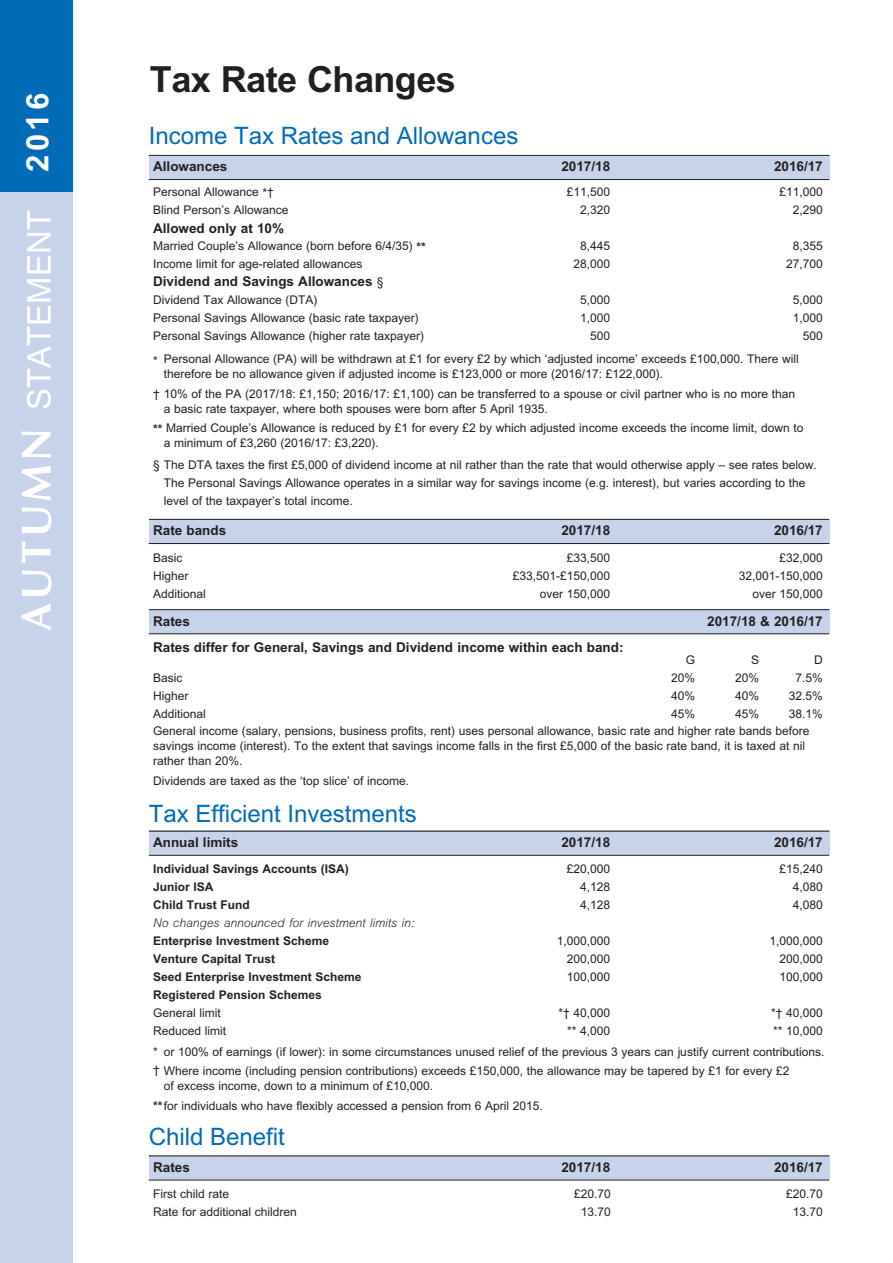
<style>
.page{position:relative;width:893px;height:1263px;background:#fff}
.page>*{position:absolute;margin:0;border:0;box-sizing:border-box;transform-origin:0 0}
.t1{font:700 36px "M Arial";letter-spacing:-.015em;color:#231f20}
.t2{font:32.85px "M Arial";letter-spacing:.005em;color:#fff}
.t3{font:700 31.05px "M Arial";color:#fff}
.t4{font:24px "M Arial";color:#006bb6}
.t5{font:700 13.5px "M Arial";color:#231f20}
.t6{font:12px/15px "M Arial";color:#231f20}
.t7{font:700 12px "M Arial";color:#231f20}
.t8{font:italic 300 12px "M Arial";color:#231f20}
.s1{font-family:"Optima";font-weight:700;font-size:42.3px}
.s2{font-weight:700}
.s3{font-weight:400;font-size:12px}
</style>
<div class="page">
<div style="left:0;top:0;width:72px;height:1263px;background:#c6d3eb"></div>
<div style="left:0;top:0;width:72px;height:191px;background:#006bb6"></div>
<div style="left:149px;top:155px;width:680px;height:24px;background:#c6d3eb"></div>
<hr style="left:149px;top:155px;width:680px;height:1px;background:#231f20">
<hr style="left:149px;top:179px;width:680px;height:1px;background:#231f20">
<div style="left:149px;top:519px;width:680px;height:25px;background:#c6d3eb"></div>
<hr style="left:149px;top:519px;width:680px;height:1px;background:#231f20">
<hr style="left:149px;top:543px;width:680px;height:1px;background:#231f20">
<div style="left:149px;top:609px;width:680px;height:25px;background:#c6d3eb"></div>
<hr style="left:149px;top:609px;width:680px;height:1px;background:#231f20">
<hr style="left:149px;top:633px;width:680px;height:1px;background:#231f20">
<div style="left:149px;top:831px;width:680px;height:24px;background:#c6d3eb"></div>
<hr style="left:149px;top:831px;width:680px;height:1px;background:#231f20">
<hr style="left:149px;top:855px;width:680px;height:1px;background:#231f20">
<div style="left:149px;top:1155px;width:680px;height:25px;background:#c6d3eb"></div>
<hr style="left:149px;top:1155px;width:680px;height:1px;background:#231f20">
<hr style="left:149px;top:1180px;width:680px;height:1px;background:#231f20">
<h3 class="t3" style="left:19px;top:172px;width:81px;rotate:-90deg">2016</h3>
<h2 class="t2" style="left:21px;top:631px;width:422px;rotate:-90deg"><span class="s1">AUTUMN</span> STATEMENT</h2>
<h1 class="t1" style="left:150px;top:59px;width:308px">Tax Rate Changes</h1>
<h3 class="t4" style="left:149px;top:122px;width:371px">Income Tax Rates and Allowances</h3>
<p class="t5" style="left:153px;top:159px;width:76px">Allowances</p>
<p class="t5" style="left:561px;top:159px;width:50px">2017/18</p>
<p class="t5" style="left:774px;top:159px;width:50px">2016/17</p>
<p class="t6" style="left:153px;top:184px;width:122px">Personal Allowance *†</p>
<p class="t6" style="left:567px;top:184px;width:45px">£11,500</p>
<p class="t6" style="left:779px;top:184px;width:45px">£11,000</p>
<p class="t6" style="left:153px;top:202px;width:137px">Blind Person’s Allowance</p>
<p class="t6" style="left:580px;top:202px;width:32px">2,320</p>
<p class="t6" style="left:793px;top:202px;width:32px">2,290</p>
<p class="t5" style="left:153px;top:221px;width:132px">Allowed only at 10%</p>
<p class="t6" style="left:153px;top:238px;width:274px">Married Couple’s Allowance (born before 6/4/35) <span class="s2">**</span></p>
<p class="t6" style="left:580px;top:238px;width:32px">8,445</p>
<p class="t6" style="left:793px;top:238px;width:32px">8,355</p>
<p class="t6" style="left:153px;top:256px;width:211px">Income limit for age-related allowances</p>
<p class="t6" style="left:573px;top:256px;width:38px">28,000</p>
<p class="t6" style="left:786px;top:256px;width:38px">27,700</p>
<p class="t5" style="left:153px;top:273px;width:232px">Dividend and Savings Allowances <span class="s3">§</span></p>
<p class="t6" style="left:153px;top:292px;width:166px">Dividend Tax Allowance (DTA)</p>
<p class="t6" style="left:580px;top:292px;width:32px">5,000</p>
<p class="t6" style="left:793px;top:292px;width:32px">5,000</p>
<p class="t6" style="left:153px;top:310px;width:267px">Personal Savings Allowance (basic rate taxpayer)</p>
<p class="t6" style="left:580px;top:310px;width:32px">1,000</p>
<p class="t6" style="left:793px;top:310px;width:32px">1,000</p>
<p class="t6" style="left:153px;top:328px;width:273px">Personal Savings Allowance (higher rate taxpayer)</p>
<p class="t6" style="left:590px;top:328px;width:22px">500</p>
<p class="t6" style="left:803px;top:328px;width:22px">500</p>
<p class="t6" style="left:164px;top:352px;width:636px;text-indent:-11px">* Personal Allowance (PA) will be withdrawn at £1 for every £2 by which ‘adjusted income’ exceeds £100,000. There will therefore be no allowance given if adjusted income is £123,000 or more (2016/17: £122,000).</p>
<p class="t6" style="left:164px;top:386px;width:633px;text-indent:-11px">† 10% of the PA (2017/18: £1,150; 2016/17: £1,100) can be transferred to a spouse or civil partner who is no more than a basic rate taxpayer, where both spouses were born after 5 April 1935.</p>
<p class="t6" style="left:164px;top:420px;width:641px;text-indent:-11px"><span class="s2">**</span> Married Couple’s Allowance is reduced by £1 for every £2 by which adjusted income exceeds the income limit, down to a minimum of £3,260 (2016/17: £3,220).</p>
<p class="t6" style="left:164px;top:456px;width:655px;line-height:18px;text-indent:-11px">§ The DTA taxes the first £5,000 of dividend income at nil rather than the rate that would otherwise apply – see rates below.<br>The Personal Savings Allowance operates in a similar way for savings income (e.g. interest), but varies according to the level of the taxpayer’s total income.</p>
<p class="t5" style="left:153px;top:523px;width:75px">Rate bands</p>
<p class="t5" style="left:561px;top:523px;width:50px">2017/18</p>
<p class="t5" style="left:774px;top:523px;width:50px">2016/17</p>
<p class="t6" style="left:153px;top:550px;width:31px">Basic</p>
<p class="t6" style="left:567px;top:550px;width:45px">£33,500</p>
<p class="t6" style="left:779px;top:550px;width:45px">£32,000</p>
<p class="t6" style="left:153px;top:568px;width:37px">Higher</p>
<p class="t6" style="left:513px;top:568px;width:99px">£33,501-£150,000</p>
<p class="t6" style="left:739px;top:568px;width:86px">32,001-150,000</p>
<p class="t6" style="left:153px;top:586px;width:54px">Additional</p>
<p class="t6" style="left:540px;top:586px;width:72px">over 150,000</p>
<p class="t6" style="left:752px;top:586px;width:72px">over 150,000</p>
<p class="t5" style="left:153px;top:613px;width:38px">Rates</p>
<p class="t5" style="left:707px;top:613px;width:117px">2017/18 &amp; 2016/17</p>
<p class="t5" style="left:153px;top:639px;width:472px">Rates differ for General, Savings and Dividend income within each band:</p>
<p class="t6" style="left:686px;top:652px;width:11px">G</p>
<p class="t6" style="left:751px;top:652px;width:10px">S</p>
<p class="t6" style="left:814px;top:652px;width:10px">D</p>
<p class="t6" style="left:153px;top:670px;width:31px">Basic</p>
<p class="t6" style="left:671px;top:670px;width:26px">20%</p>
<p class="t6" style="left:735px;top:670px;width:26px">20%</p>
<p class="t6" style="left:795px;top:670px;width:29px">7.5%</p>
<p class="t6" style="left:153px;top:688px;width:37px">Higher</p>
<p class="t6" style="left:671px;top:688px;width:26px">40%</p>
<p class="t6" style="left:735px;top:688px;width:26px">40%</p>
<p class="t6" style="left:789px;top:688px;width:36px">32.5%</p>
<p class="t6" style="left:153px;top:706px;width:54px">Additional</p>
<p class="t6" style="left:671px;top:706px;width:26px">45%</p>
<p class="t6" style="left:735px;top:706px;width:26px">45%</p>
<p class="t6" style="left:153px;top:705px;width:671px;line-height:17.7px;text-indent:636px">38.1%<br>General income (salary, pensions, business profits, rent) uses personal allowance, basic rate and higher rate bands before</p>
<p class="t6" style="left:153px;top:739px;width:654px">savings income (interest). To the extent that savings income falls in the first £5,000 of the basic rate band, it is taxed at nil rather than 20%.</p>
<p class="t6" style="left:153px;top:773px;width:258px">Dividends are taxed as the ‘top slice’ of income.</p>
<h3 class="t4" style="left:149px;top:800px;width:270px">Tax Efficient Investments</h3>
<p class="t5" style="left:153px;top:834px;width:87px">Annual limits</p>
<p class="t5" style="left:561px;top:834px;width:50px">2017/18</p>
<p class="t5" style="left:774px;top:834px;width:50px">2016/17</p>
<p class="t7" style="left:153px;top:862px;width:197px">Individual Savings Accounts (ISA)</p>
<p class="t6" style="left:567px;top:861px;width:45px">£20,000</p>
<p class="t6" style="left:779px;top:861px;width:45px">£15,240</p>
<p class="t7" style="left:153px;top:880px;width:62px">Junior ISA</p>
<p class="t6" style="left:580px;top:879px;width:32px">4,128</p>
<p class="t6" style="left:793px;top:879px;width:32px">4,080</p>
<p class="t7" style="left:153px;top:898px;width:98px">Child Trust Fund</p>
<p class="t6" style="left:580px;top:897px;width:32px">4,128</p>
<p class="t6" style="left:793px;top:897px;width:32px">4,080</p>
<p class="t8" style="left:153px;top:916px;width:263px">No changes announced for investment limits in:</p>
<p class="t7" style="left:153px;top:934px;width:178px">Enterprise Investment Scheme</p>
<p class="t6" style="left:557px;top:933px;width:55px">1,000,000</p>
<p class="t6" style="left:769px;top:933px;width:55px">1,000,000</p>
<p class="t7" style="left:153px;top:952px;width:124px">Venture Capital Trust</p>
<p class="t6" style="left:567px;top:951px;width:45px">200,000</p>
<p class="t6" style="left:779px;top:951px;width:45px">200,000</p>
<p class="t7" style="left:153px;top:970px;width:210px">Seed Enterprise Investment Scheme</p>
<p class="t6" style="left:567px;top:969px;width:45px">100,000</p>
<p class="t6" style="left:779px;top:969px;width:45px">100,000</p>
<p class="t7" style="left:153px;top:988px;width:170px">Registered Pension Schemes</p>
<p class="t6" style="left:153px;top:1005px;width:69px">General limit</p>
<p class="t6" style="left:558px;top:1005px;width:53px">*† 40,000</p>
<p class="t6" style="left:771px;top:1005px;width:53px">*† 40,000</p>
<p class="t6" style="left:153px;top:1023px;width:75px">Reduced limit</p>
<p class="t6" style="left:567px;top:1023px;width:45px">** 4,000</p>
<p class="t6" style="left:153px;top:1020px;width:673px;line-height:20.9px;text-align:right">** 10,000<br>* or 100% of earnings (if lower): in some circumstances unused relief of the previous 3 years can justify current contributions.</p>
<p class="t6" style="left:164px;top:1063px;width:627px;text-indent:-11px">† Where income (including pension contributions) exceeds £150,000, the allowance may be tapered by £1 for every £2 of excess income, down to a minimum of £10,000.</p>
<p class="t6" style="left:153px;top:1098px;width:391px"><span class="s2">**</span>for individuals who have flexibly accessed a pension from 6 April 2015.</p>
<h3 class="t4" style="left:149px;top:1123px;width:138px">Child Benefit</h3>
<p class="t5" style="left:153px;top:1159px;width:38px">Rates</p>
<p class="t5" style="left:561px;top:1159px;width:50px">2017/18</p>
<p class="t5" style="left:774px;top:1159px;width:50px">2016/17</p>
<p class="t6" style="left:153px;top:1186px;width:78px">First child rate</p>
<p class="t6" style="left:574px;top:1186px;width:38px">£20.70</p>
<p class="t6" style="left:786px;top:1186px;width:38px">£20.70</p>
<p class="t6" style="left:153px;top:1204px;width:145px">Rate for additional children</p>
<p class="t6" style="left:581px;top:1204px;width:32px">13.70</p>
<p class="t6" style="left:793px;top:1204px;width:32px">13.70</p>
</div>
